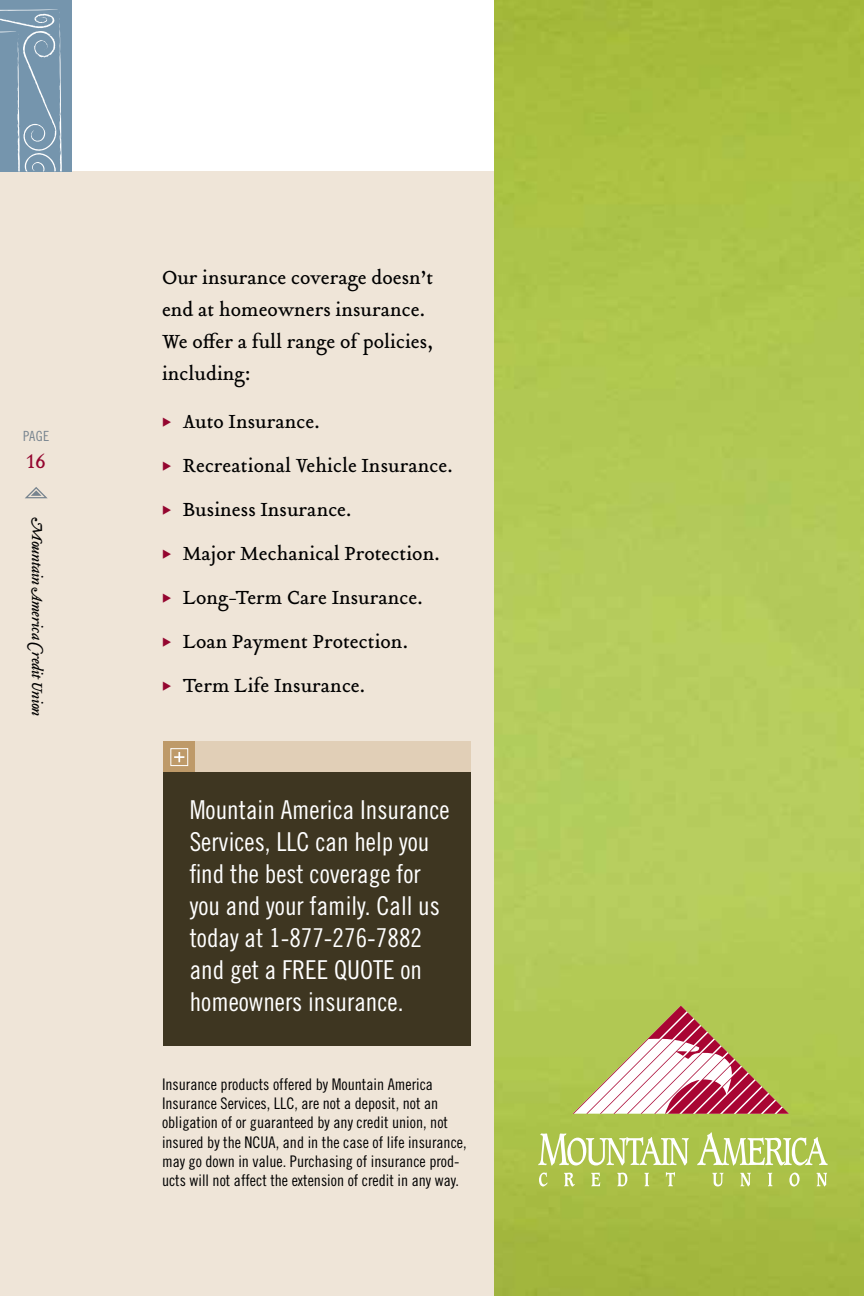
<style>
.page{position:relative;width:864px;height:1296px;background:#fff}
.page>*{position:absolute;margin:0;border:0;box-sizing:border-box;transform-origin:0 0}
.t1{font:26px/32px "Trade Gothic Cond Eighteen";color:#fff}
.t2{font:22px "Tribute OT";color:#94052f}
.t3{font:21px/32px "Tribute OT";color:#000}
.t4{font:16px/19.2px "Trade Gothic Cond Eighteen";color:#000}
.t5{font:italic 16px "Tribute OT";letter-spacing:-.035em;color:#000}
.t6{font:14px "Trade Gothic Cond Eighteen";color:#77848f}
.s1{color:#94052f}
</style>
<div class="page">
<div style="left:0;top:171px;width:864px;height:1125px;background:#efe5d8"></div>
<svg style="left:25px;top:487px;width:22px;height:11px"></svg>
<div style="left:0;top:0;width:72px;height:171px;background:#7595ad"></div>
<img style="left:494px;top:0;width:370px;height:1296px">
<svg style="left:573px;top:1006px;width:216px;height:108px;background:#c5af7e"></svg>
<svg style="left:539px;top:1173px;width:8px;height:13px"></svg>
<svg style="left:564px;top:1173px;width:11px;height:13px"></svg>
<svg style="left:591px;top:1173px;width:9px;height:13px"></svg>
<svg style="left:617px;top:1173px;width:10px;height:13px"></svg>
<svg style="left:644px;top:1173px;width:5px;height:13px"></svg>
<svg style="left:666px;top:1172px;width:9px;height:14px"></svg>
<svg style="left:712px;top:1173px;width:12px;height:13px"></svg>
<svg style="left:740px;top:1173px;width:11px;height:13px"></svg>
<svg style="left:768px;top:1173px;width:5px;height:13px"></svg>
<svg style="left:789px;top:1173px;width:11px;height:13px"></svg>
<svg style="left:816px;top:1173px;width:11px;height:13px"></svg>
<svg style="left:538px;top:1133px;width:151px;height:33px;background:#c5d480"></svg>
<svg style="left:697px;top:1132px;width:131px;height:34px;background:#c3d47d"></svg>
<svg style="left:0;top:9px;width:62px;height:162px"></svg>
<div style="left:164px;top:760px;width:307px;height:286px;background:#3e3621"></div>
<div style="left:192px;top:742px;width:279px;height:30px;background:#e1cfb7"></div>
<div style="left:164px;top:742px;width:31px;height:30px;background:#be9a69"></div>
<svg style="left:174px;top:752px;width:10px;height:10px"></svg>
<div style="left:170px;top:748px;width:18px;height:18px;border:1px solid #fff"></div>
<p class="t6" style="left:23px;top:428px;width:28px">PAGE</p>
<h2 class="t2" style="left:27px;top:447px;width:21px">16</h2>
<p class="t5" style="left:48px;top:517px;width:201px;rotate:90deg">Mountain America Credit Union</p>
<h3 class="t3" style="left:162px;top:262px;width:273px">Our insurance coverage doesn’t end at homeowners insurance.<br>We offer a full range of policies, including:</h3>
<h3 class="t3" style="left:162px;top:406px;width:159px"><span class="s1">◆</span> Auto Insurance.</h3>
<h3 class="t3" style="left:162px;top:450px;width:292px"><span class="s1">◆</span> Recreational Vehicle Insurance.</h3>
<h3 class="t3" style="left:162px;top:494px;width:191px"><span class="s1">◆</span> Business Insurance.</h3>
<h3 class="t3" style="left:162px;top:538px;width:279px"><span class="s1">◆</span> Major Mechanical Protection.</h3>
<h3 class="t3" style="left:162px;top:582px;width:262px"><span class="s1">◆</span> Long-Term Care Insurance.</h3>
<h3 class="t3" style="left:162px;top:626px;width:247px"><span class="s1">◆</span> Loan Payment Protection.</h3>
<h3 class="t3" style="left:162px;top:670px;width:205px"><span class="s1">◆</span> Term Life Insurance.</h3>
<h1 class="t1" style="left:190px;top:793px;width:261px">Mountain America Insurance<br>Services, LLC can help you find the best coverage for you and your family. Call us today at 1-877-276-7882 and get a FREE QUOTE on homeowners insurance.</h1>
<p class="t4" style="left:162px;top:1074px;width:306px">Insurance products offered by Mountain America Insurance Services, LLC, are not a deposit, not an obligation of or guaranteed by any credit union, not insured by the NCUA, and in the case of life insurance, may go down in value. Purchasing of insurance prod&shy;ucts will not affect the extension of credit in any way.</p>
</div>
